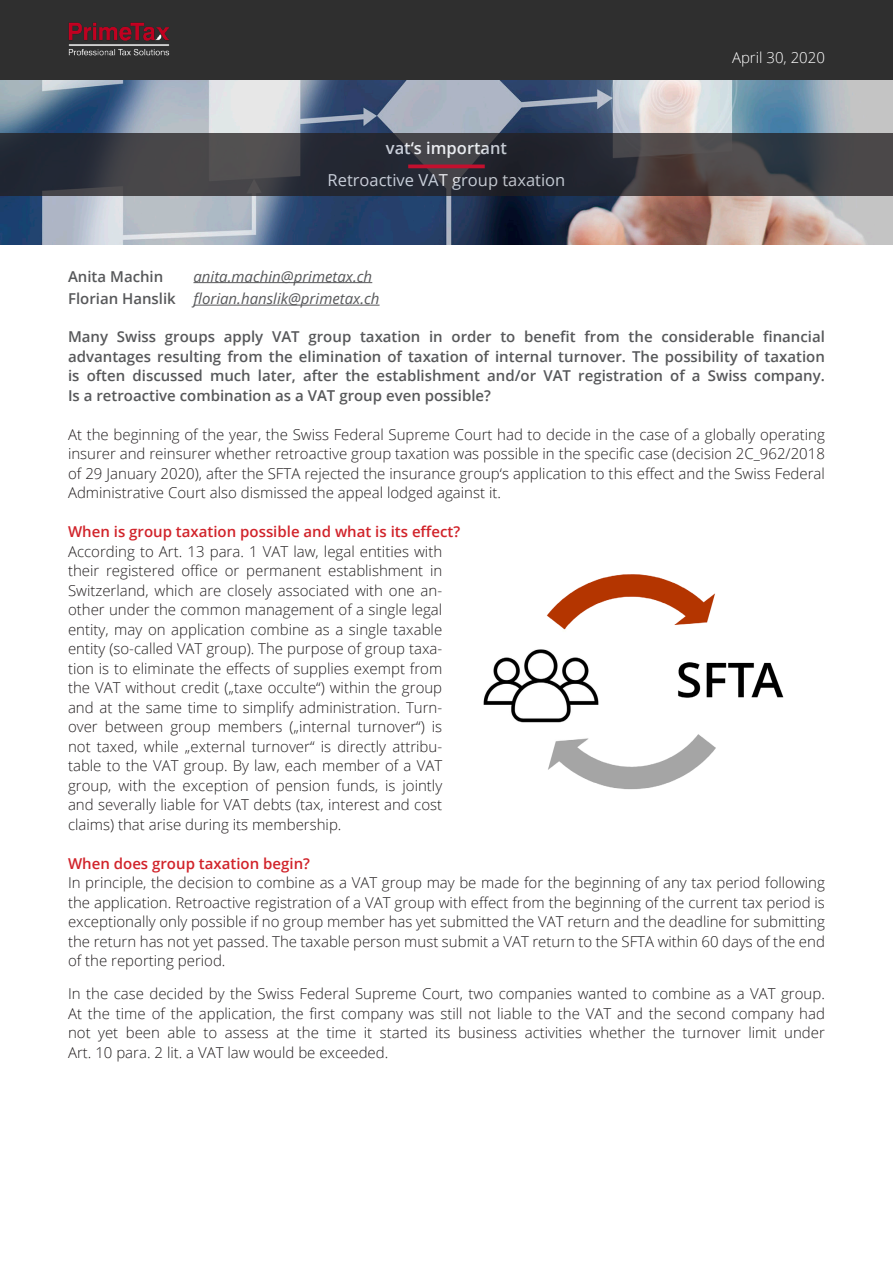
<style>
.page{position:relative;width:893px;height:1263px;background:#fff}
.page>*{position:absolute;margin:0;border:0;box-sizing:border-box;transform-origin:0 0}
.t1{font:16.5px "Open Sans";color:#fff}
.t2{font:600 16.5px "Open Sans";color:#fff}
.t3{font:300 15px/19.5px "Open Sans";color:#231f20;text-align:justify}
.t4{font:600 15px/19.5px "Open Sans";color:#57585a;text-align:justify}
.t5{font:600 15px "Open Sans";color:#d1232a}
.t6{font:italic 15px "Open Sans";color:#57585a}
.t7{font:300 15px "Open Sans";color:#fff}
.s1{font-weight:600;font-style:normal}
</style>
<div class="page">
<div style="left:0;top:0;width:893px;height:81px;background:#2f2f2f"></div>
<img style="left:0;top:81px;width:893px;height:163px">
<svg style="left:0;top:133px;width:893px;height:63px;background:#37383e"></svg>
<hr style="left:408px;top:165px;width:77px;height:3px;background:#c3102e">
<hr style="left:193px;top:282px;width:179px;height:1px;background:#57585a">
<hr style="left:193px;top:305px;width:187px;height:1px;background:#57585a">
<img style="left:68px;top:22px;width:102px;height:34px">
<img style="left:483px;top:574px;width:301px;height:216px">
<p class="t2" style="left:386px;top:137px;width:123px">vat‘s important</p>
<p class="t1" style="left:328px;top:169px;width:239px">Retroactive VAT group taxation</p>
<p class="t7" style="left:732px;top:47px;width:94px">April 30, 2020</p>
<p class="t4" style="left:68px;top:266px;width:97px">Anita Machin</p>
<p class="t6" style="left:193px;top:266px;width:180px">anita.machin@primetax.ch</p>
<p class="t6" style="left:68px;top:288px;width:313px"><span class="s1">Florian Hanslik</span> florian.hanslik@primetax.ch</p>
<p class="t4" style="left:68px;top:327px;width:758px">Many Swiss groups apply VAT group taxation in order to benefit from the considerable financial advantages resulting from the elimination of taxation of internal turnover. The possibility of taxation is often discussed much later, after the establishment and/or VAT registration of a Swiss company.<br>Is a retroactive combination as a VAT group even possible?</p>
<p class="t3" style="left:68px;top:424px;width:758px">At the beginning of the year, the Swiss Federal Supreme Court had to decide in the case of a globally operating insurer and reinsurer whether retroactive group taxation was possible in the specific case (decision 2C_962/2018 of 29 January 2020), after the SFTA rejected the insurance group‘s application to this effect and the Swiss Federal Administrative Court also dismissed the appeal lodged against it.</p>
<p class="t5" style="left:68px;top:521px;width:394px">When is group taxation possible and what is its effect?</p>
<p class="t3" style="left:68px;top:541px;width:376px">According to Art. 13 para. 1 VAT law, legal entities with their registered office or permanent establishment in Switzerland, which are closely associated with one an&shy;other under the common management of a single legal entity, may on application combine as a single taxable entity (so-called VAT group). The purpose of group taxa&shy;tion is to eliminate the effects of supplies exempt from the VAT without credit („taxe occulte“) within the group and at the same time to simplify administration. Turn&shy;over between group members („internal turnover“) is not taxed, while „external turnover“ is directly attribu&shy;table to the VAT group. By law, each member of a VAT group, with the exception of pension funds, is jointly and severally liable for VAT debts (tax, interest and cost claims) that arise during its membership.</p>
<p class="t5" style="left:68px;top:853px;width:243px">When does group taxation begin?</p>
<p class="t3" style="left:68px;top:873px;width:758px">In principle, the decision to combine as a VAT group may be made for the beginning of any tax period following the application. Retroactive registration of a VAT group with effect from the beginning of the current tax period is exceptionally only possible if no group member has yet submitted the VAT return and the deadline for submitting the return has not yet passed. The taxable person must submit a VAT return to the SFTA within 60 days of the end of the reporting period.</p>
<p class="t3" style="left:68px;top:984px;width:758px">In the case decided by the Swiss Federal Supreme Court, two companies wanted to combine as a VAT group.<br>At the time of the application, the first company was still not liable to the VAT and the second company had not yet been able to assess at the time it started its business activities whether the turnover limit under Art. 10 para. 2 lit. a VAT law would be exceeded.</p>
</div>
